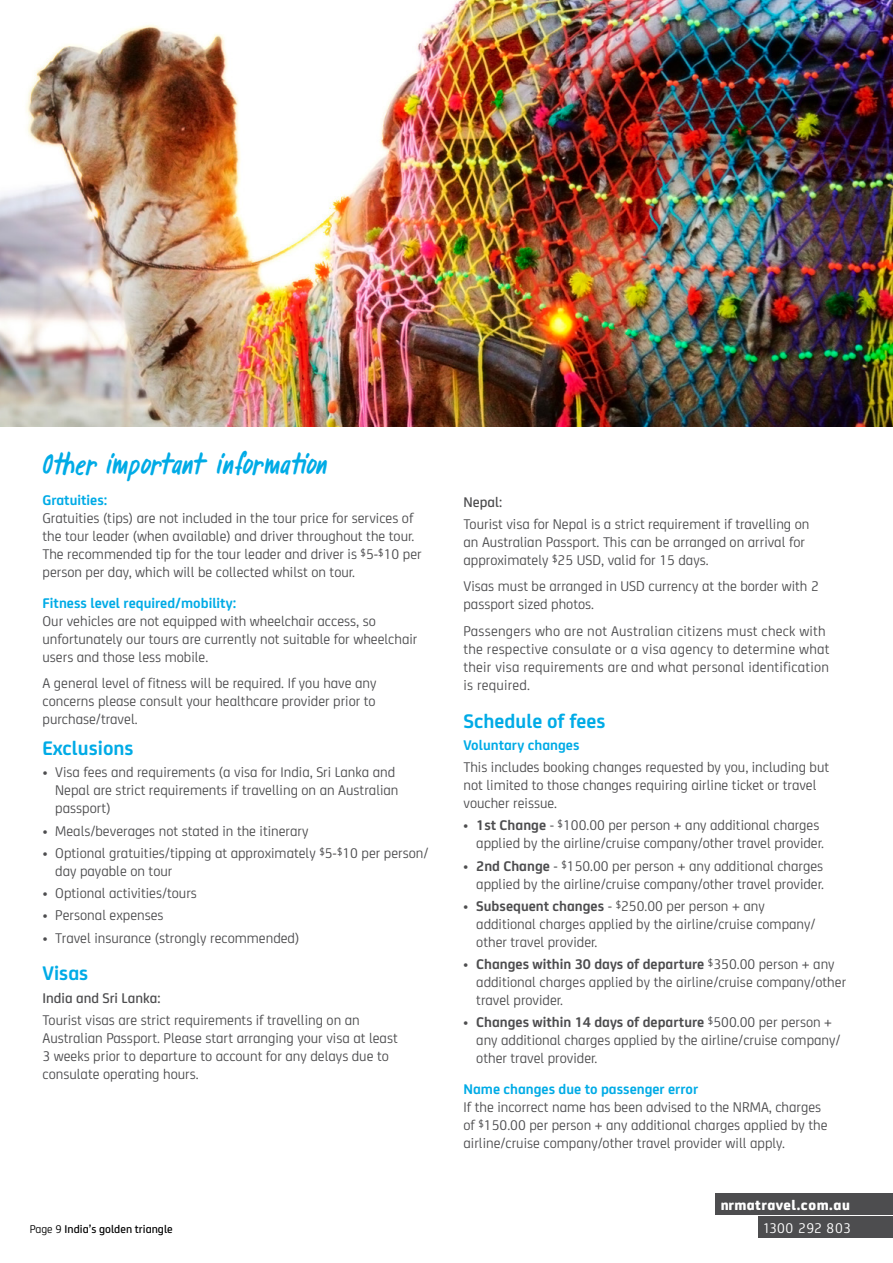
<style>
.page{position:relative;width:893px;height:1263px;background:#fff}
.page>*{position:absolute;margin:0;border:0;box-sizing:border-box;transform-origin:0 0}
.t1{font:30px "Pandanus";letter-spacing:-.07em;color:#00abe6}
.t2{font:700 21px "NRMA";color:#00abe6}
.t3{font:15px/18px "NRMA";color:#4d4d4f}
.t4{font:700 15px "NRMA";color:#00abe6}
.t5{font:500 15px "NRMA";color:#4d4d4f}
.t6{font:800 15px "NRMA";letter-spacing:.03em;color:#fff}
.t7{font:15px "NRMA";letter-spacing:.02em;color:#fff}
.t8{font:500 12px "NRMA";color:#000}
.s1{font-weight:400}
.s2{font-weight:700}
</style>
<div class="page">
<img style="left:0;top:0;width:893px;height:426px">
<div style="left:758px;top:1217px;width:135px;height:21px;background:#4d4d4f"></div>
<div style="left:716px;top:1193px;width:177px;height:22px;background:#4d4d4f"></div>
<h1 class="t1" style="left:43px;top:444px;width:286px">Other important information</h1>
<p class="t4" style="left:43px;top:489px;width:66px">Gratuities:</p>
<p class="t3" style="left:43px;top:508px;width:381px">Gratuities (tips) are not included in the tour price for services of the tour leader (when available) and driver throughout the tour.<br>The recommended tip for the tour leader and driver is $5-$10 per person per day, which will be collected whilst on tour.</p>
<p class="t4" style="left:43px;top:591px;width:195px">Fitness level required/mobility:</p>
<p class="t3" style="left:43px;top:611px;width:376px">Our vehicles are not equipped with wheelchair access, so unfortunately our tours are currently not suitable for wheelchair users and those less mobile.</p>
<p class="t3" style="left:43px;top:673px;width:336px;text-align:justify">A general level of fitness will be required. If you have any concerns please consult your healthcare provider prior to purchase/travel.</p>
<h2 class="t2" style="left:43px;top:732px;width:93px">Exclusions</h2>
<p class="t3" style="left:55px;top:762px;width:345px;text-indent:-13px">• Visa fees and requirements (a visa for India, Sri Lanka and<br>Nepal are strict requirements if travelling on an Australian passport)</p>
<p class="t3" style="left:43px;top:821px;width:268px">• Meals/beverages not stated in the itinerary</p>
<p class="t3" style="left:55px;top:843px;width:375px;text-indent:-13px">• Optional gratuities/tipping at approximately $5-$10 per person/ day payable on tour</p>
<p class="t3" style="left:43px;top:883px;width:156px">• Optional activities/tours</p>
<p class="t3" style="left:43px;top:905px;width:123px">• Personal expenses</p>
<p class="t3" style="left:43px;top:928px;width:258px">• Travel insurance (strongly recommended)</p>
<h2 class="t2" style="left:43px;top:957px;width:47px">Visas</h2>
<p class="t5" style="left:43px;top:987px;width:119px">India and Sri Lanka:</p>
<p class="t3" style="left:43px;top:1010px;width:357px">Tourist visas are strict requirements if travelling on an Australian Passport. Please start arranging your visa at least 3 weeks prior to departure to account for any delays due to consulate operating hours.</p>
<p class="t8" style="left:30px;top:1220px;width:145px"><span class="s1">Page 9</span> India’s golden triangle</p>
<p class="t5" style="left:463px;top:491px;width:40px">Nepal:</p>
<p class="t3" style="left:463px;top:514px;width:347px">Tourist visa for Nepal is a strict requirement if travelling on an Australian Passport. This can be arranged on arrival for approximately $25 USD, valid for 15 days.</p>
<p class="t3" style="left:463px;top:576px;width:357px">Visas must be arranged in USD currency at the border with 2 passport sized photos.</p>
<p class="t3" style="left:463px;top:621px;width:368px">Passengers who are not Australian citizens must check with the respective consulate or a visa agency to determine what their visa requirements are and what personal identification is required.</p>
<h2 class="t2" style="left:463px;top:705px;width:144px">Schedule of fees</h2>
<p class="t4" style="left:463px;top:734px;width:117px">Voluntary changes</p>
<p class="t3" style="left:463px;top:757px;width:367px">This includes booking changes requested by you, including but not limited to those changes requiring airline ticket or travel voucher reissue.</p>
<p class="t3" style="left:476px;top:816px;width:349px;text-indent:-13px"><span class="s2">• 1st Change</span> - $100.00 per person + any additional charges applied by the airline/cruise company/other travel provider.</p>
<p class="t3" style="left:463px;top:856px;width:362px;text-align:right"><span class="s2">• 2nd Change</span> - $150.00 per person + any additional charges applied by the airline/cruise company/other travel provider.</p>
<p class="t3" style="left:476px;top:896px;width:341px;text-indent:-13px"><span class="s2">• Subsequent changes</span> - $250.00 per person + any additional charges applied by the airline/cruise company/ other travel provider.</p>
<p class="t3" style="left:476px;top:954px;width:371px;text-indent:-13px"><span class="s2">• Changes within 30 days of departure</span> $350.00 person + any additional charges applied by the airline/cruise company/other travel provider.</p>
<p class="t3" style="left:476px;top:1012px;width:366px;text-indent:-13px"><span class="s2">• Changes within 14 days of departure</span> $500.00 per person + any additional charges applied by the airline/cruise company/ other travel provider.</p>
<p class="t4" style="left:463px;top:1078px;width:236px">Name changes due to passenger error</p>
<p class="t3" style="left:463px;top:1097px;width:366px">If the incorrect name has been advised to the NRMA, charges of $150.00 per person + any additional charges applied by the airline/cruise company/other travel provider will apply.</p>
<p class="t6" style="left:721px;top:1193px;width:131px">nrmatravel.com.au</p>
<p class="t7" style="left:763px;top:1217px;width:89px">1300 292 803</p>
</div>
